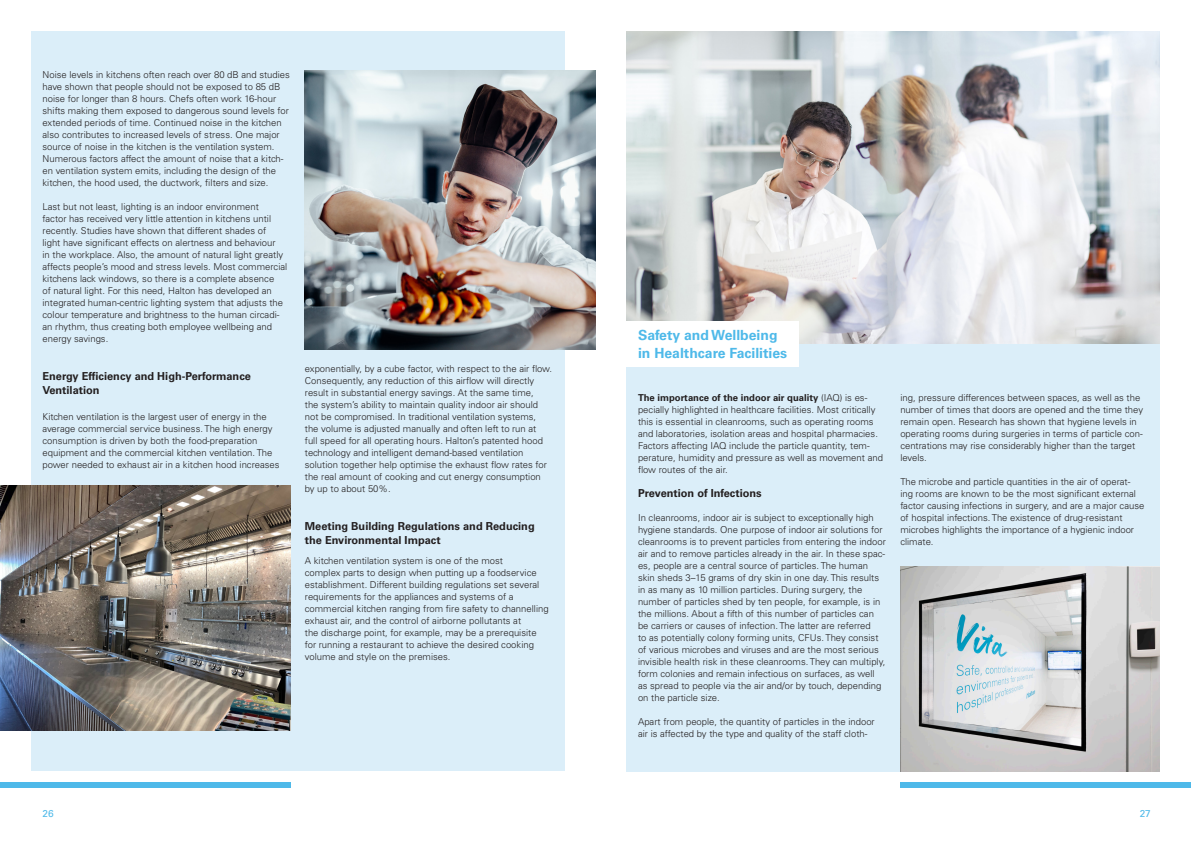
<style>
.page{position:relative;width:1191px;height:842px;background:#fff}
.page>*{position:absolute;margin:0;border:0;box-sizing:border-box;transform-origin:0 0}
.Body_text_1{font:700 14px/18px "Univers LT Std";color:#4eb9e9}
.Body_text_1-2{font:700 11px/14px "Univers LT Std";color:#231f20}
.t1{font:10px "Univers LT Std";color:#4eb9e9}
.Body_text_1-3{font:300 9.5px/12px "Univers LT Std";color:#231f20}
.s1{font-weight:700}
</style>
<div class="page">
<div style="left:31px;top:31px;width:533px;height:740px;background:#dbeef9"></div>
<div style="left:626px;top:334px;width:533px;height:437px;background:#dbeef9"></div>
<img style="left:0;top:486px;width:291px;height:245px">
<img style="left:305px;top:71px;width:290px;height:279px">
<img style="left:900px;top:567px;width:259px;height:204px">
<img style="left:626px;top:31px;width:533px;height:312px">
<div style="left:614px;top:321px;width:185px;height:45px;background:#fff"></div>
<div style="left:900px;top:782px;width:291px;height:6px;background:#4eb9e9"></div>
<div style="left:0;top:782px;width:291px;height:6px;background:#4eb9e9"></div>
<p class="Body_text_1-3" style="left:43px;top:68px;width:249px">Noise levels in kitchens often reach over 80 dB and studies have shown that people should not be exposed to 85 dB noise for longer than 8 hours. Chefs often work 16-hour shifts making them exposed to dangerous sound levels for extended periods of time. Continued noise in the kitchen also contributes to increased levels of stress. One major source of noise in the kitchen is the ventilation system.<br>Numerous factors affect the amount of noise that a kitch&shy;en ventilation system emits, including the design of the kitchen, the hood used, the ductwork, filters and size.</p>
<p class="Body_text_1-3" style="left:43px;top:200px;width:246px">Last but not least, lighting is an indoor environment<br>factor has received very little attention in kitchens until recently. Studies have shown that different shades of<br>light have significant effects on alertness and behaviour<br>in the workplace. Also, the amount of natural light greatly affects people’s mood and stress levels. Most commercial kitchens lack windows, so there is a complete absence<br>of natural light. For this need, Halton has developed an integrated human-centric lighting system that adjusts the colour temperature and brightness to the human circadi&shy;an rhythm, thus creating both employee wellbeing and energy savings.</p>
<p class="Body_text_1-2" style="left:43px;top:369px;width:210px">Energy Efficiency and High-Performance<br>Ventilation</p>
<p class="Body_text_1-3" style="left:43px;top:411px;width:239px">Kitchen ventilation is the largest user of energy in the average commercial service business. The high energy consumption is driven by both the food-preparation equipment and the commercial kitchen ventilation. The power needed to exhaust air in a kitchen hood increases</p>
<p class="Body_text_1-3" style="left:305px;top:363px;width:249px">exponentially, by a cube factor, with respect to the air flow.<br>Consequently, any reduction of this airflow will directly</p>
<p class="Body_text_1-3" style="left:305px;top:387px;width:244px">result in substantial energy savings. At the same time, the system’s ability to maintain quality indoor air should not be compromised. In traditional ventilation systems, the volume is adjusted manually and often left to run at full speed for all operating hours. Halton’s patented hood technology and intelligent demand-based ventilation solution together help optimise the exhaust flow rates for the real amount of cooking and cut energy consumption by up to about 50%.</p>
<p class="Body_text_1-2" style="left:305px;top:519px;width:231px">Meeting Building Regulations and Reducing the Environmental Impact</p>
<p class="Body_text_1-3" style="left:305px;top:555px;width:245px">A kitchen ventilation system is one of the most<br>complex parts to design when putting up a foodservice establishment. Different building regulations set several requirements for the appliances and systems of a commercial kitchen ranging from fire safety to channelling exhaust air, and the control of airborne pollutants at<br>the discharge point, for example, may be a prerequisite for running a restaurant to achieve the desired cooking volume and style on the premises.</p>
<p class="Body_text_1" style="left:638px;top:326px;width:151px">Safety and Wellbeing in Healthcare Facilities</p>
<p class="Body_text_1-3" style="left:638px;top:392px;width:246px"><span class="s1">The importance of the indoor air quality</span> (IAQ) is es&shy;pecially highlighted in healthcare facilities. Most critically this is essential in cleanrooms, such as operating rooms and laboratories, isolation areas and hospital pharmacies.<br>Factors affecting IAQ include the particle quantity, tem&shy;perature, humidity and pressure as well as movement and flow routes of the air.</p>
<p class="Body_text_1-2" style="left:638px;top:486px;width:125px">Prevention of Infections</p>
<p class="Body_text_1-3" style="left:638px;top:512px;width:249px">In cleanrooms, indoor air is subject to exceptionally high hygiene standards. One purpose of indoor air solutions for cleanrooms is to prevent particles from entering the indoor air and to remove particles already in the air. In these spac&shy;es, people are a central source of particles. The human skin sheds 3–15 grams of dry skin in one day. This results in as many as 10 million particles. During surgery, the number of particles shed by ten people, for example, is in the millions. About a fifth of this number of particles can be carriers or causes of infection. The latter are referred<br>to as potentially colony forming units, CFUs. They consist of various microbes and viruses and are the most serious invisible health risk in these cleanrooms. They can multiply, form colonies and remain infectious on surfaces, as well as spread to people via the air and/or by touch, depending on the particle size.</p>
<p class="Body_text_1-3" style="left:638px;top:716px;width:238px">Apart from people, the quantity of particles in the indoor air is affected by the type and quality of the staff cloth-</p>
<p class="Body_text_1-3" style="left:900px;top:392px;width:244px">ing, pressure differences between spaces, as well as the number of times that doors are opened and the time they remain open. Research has shown that hygiene levels in operating rooms during surgeries in terms of particle con&shy;centrations may rise considerably higher than the target levels.</p>
<p class="Body_text_1-3" style="left:900px;top:476px;width:246px">The microbe and particle quantities in the air of operat&shy;ing rooms are known to be the most significant external factor causing infections in surgery, and are a major cause of hospital infections. The existence of drug-resistant microbes highlights the importance of a hygienic indoor climate.</p>
<p class="t1" style="left:43px;top:807px;width:13px">26</p>
<p class="t1" style="left:1139px;top:807px;width:13px">27</p>
</div>
